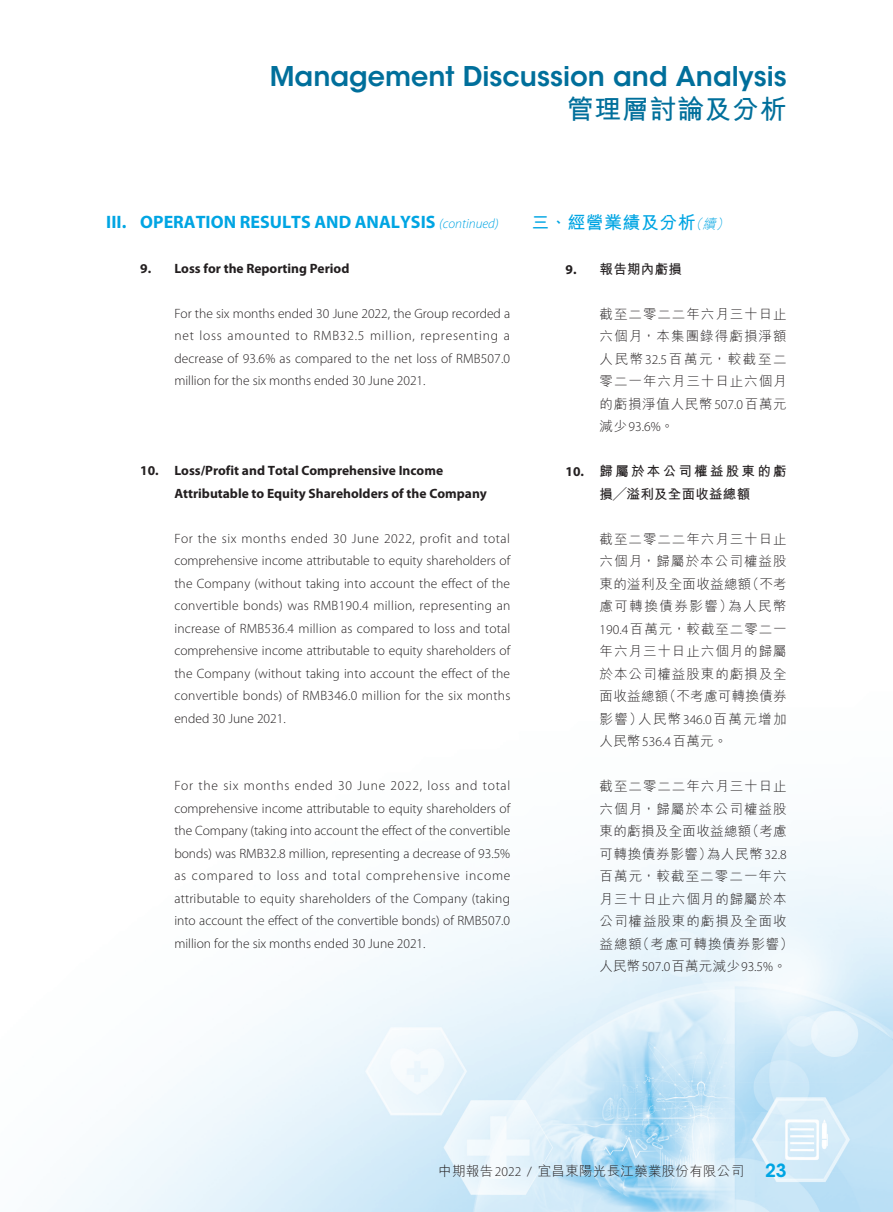
<style>
.page{position:relative;width:893px;height:1212px;background:#fff}
.page>*{position:absolute;margin:0;border:0;box-sizing:border-box;transform-origin:0 0}
.t1{font:600 27px "ITC Avant Garde Std";color:#006f9b}
.t2{font:700 27px "M Hei HK";letter-spacing:.02em;color:#006f9b}
._01_H1_E{font:700 18px "Myriad Pro";color:#00a5e3}
._001_H1_C{font:700 18px "M Hei HK";letter-spacing:.02em;color:#00a5e3}
.t3{font:600 18px "ITC Avant Garde Std";color:#00a5e3}
._00_txt_E{font:300 13.5px/22.5px "Myriad Pro";color:#231f20;text-align:justify}
._000_txt_C{font:300 13.5px/22.5px "M Hei HK";letter-spacing:.07em;color:#231f20;text-align:justify}
._02_H2_E{font:700 13.5px/22.5px "Myriad Pro";color:#231f20}
._002_H2_C{font:700 13.5px/22.5px "M Hei HK";letter-spacing:.17em;color:#231f20;text-align:center}
._000_txt_C-2{font:300 13.5px "M Hei HK";letter-spacing:.02em;color:#231f20}
._002_H2_C-2{font:700 13.5px "M Hei HK";letter-spacing:.02em;color:#231f20}
.s1{font-weight:300;font-style:italic;font-size:13.5px}
.s2{font-family:"Myriad Pro"}
</style>
<div class="page">
<img style="left:58px;top:841px;width:835px;height:371px">
<h1 class="t1" style="left:270px;top:59px;width:518px">Management Discussion and Analysis</h1>
<h1 class="t2" style="left:567px;top:90px;width:221px">管理層討論及分析</h1>
<p class="_01_H1_E" style="left:106px;top:210px;width:394px">III. OPERATION RESULTS AND ANALYSIS <span class="s1">(continued)</span></p>
<p class="_02_H2_E" style="left:140px;top:256px;width:211px">9. Loss for the Reporting Period</p>
<p class="_00_txt_E" style="left:174px;top:302px;width:337px">For the six months ended 30 June 2022, the Group recorded a net loss amounted to RMB32.5 million, representing a decrease of 93.6% as compared to the net loss of RMB507.0 million for the six months ended 30 June 2021.</p>
<p class="_02_H2_E" style="left:174px;top:459px;width:314px;text-indent:-34px">10. Loss/Profit and Total Comprehensive Income<br>Attributable to Equity Shareholders of the Company</p>
<p class="_00_txt_E" style="left:174px;top:527px;width:338px">For the six months ended 30 June 2022, profit and total comprehensive income attributable to equity shareholders of the Company (without taking into account the effect of the convertible bonds) was RMB190.4 million, representing an increase of RMB536.4 million as compared to loss and total comprehensive income attributable to equity shareholders of the Company (without taking into account the effect of the convertible bonds) of RMB346.0 million for the six months ended 30 June 2021.</p>
<p class="_00_txt_E" style="left:174px;top:774px;width:338px">For the six months ended 30 June 2022, loss and total comprehensive income attributable to equity shareholders of the Company (taking into account the effect of the convertible bonds) was RMB32.8 million, representing a decrease of 93.5% as compared to loss and total comprehensive income attributable to equity shareholders of the Company (taking into account the effect of the convertible bonds) of RMB507.0 million for the six months ended 30 June 2021.</p>
<p class="_001_H1_C" style="left:531px;top:209px;width:202px">三、經營業績及分析<span class="s1">（續）</span></p>
<p class="_002_H2_C-2" style="left:565px;top:259px;width:118px"><span class="s2">9.</span> 報告期內虧損</p>
<p class="_000_txt_C" style="left:600px;top:302px;width:189px">截至二零二二年六月三十日止六個月，本集團錄得虧損淨額人民幣<span class="s2">32.5</span>百萬元，較截至二零二一年六月三十日止六個月的虧損淨值人民幣<span class="s2">507.0</span>百萬元減少<span class="s2">93.6%</span>。</p>
<p class="_002_H2_C" style="left:565px;top:459px;width:223px"><span class="s2">10.</span> 歸屬於本公司權益股東的虧損╱溢利及全面收益總額</p>
<p class="_000_txt_C" style="left:600px;top:527px;width:189px">截至二零二二年六月三十日止六個月，歸屬於本公司權益股東的溢利及全面收益總額（不考慮可轉換債券影響）為人民幣<span class="s2">190.4</span>百萬元，較截至二零二一年六月三十日止六個月的歸屬於本公司權益股東的虧損及全面收益總額（不考慮可轉換債券影響）人民幣<span class="s2">346.0</span>百萬元增加人民幣<span class="s2">536.4</span>百萬元。</p>
<p class="_000_txt_C" style="left:600px;top:775px;width:195px;text-align:left">截至二零二二年六月三十日止六個月，歸屬於本公司權益股東的虧損及全面收益總額（考慮可轉換債券影響）為人民幣<span class="s2">32.8</span>百萬元，較截至二零二一年六月三十日止六個月的歸屬於本公司權益股東的虧損及全面收益總額（考慮可轉換債券影響）人民幣<span class="s2">507.0</span>百萬元減少<span class="s2">93.5%</span>。</p>
<p class="_000_txt_C-2" style="left:438px;top:1164px;width:307px">中期報告<span class="s2">2022 /</span> 宜昌東陽光長江藥業股份有限公司</p>
<h2 class="t3" style="left:765px;top:1159px;width:23px">23</h2>
</div>
